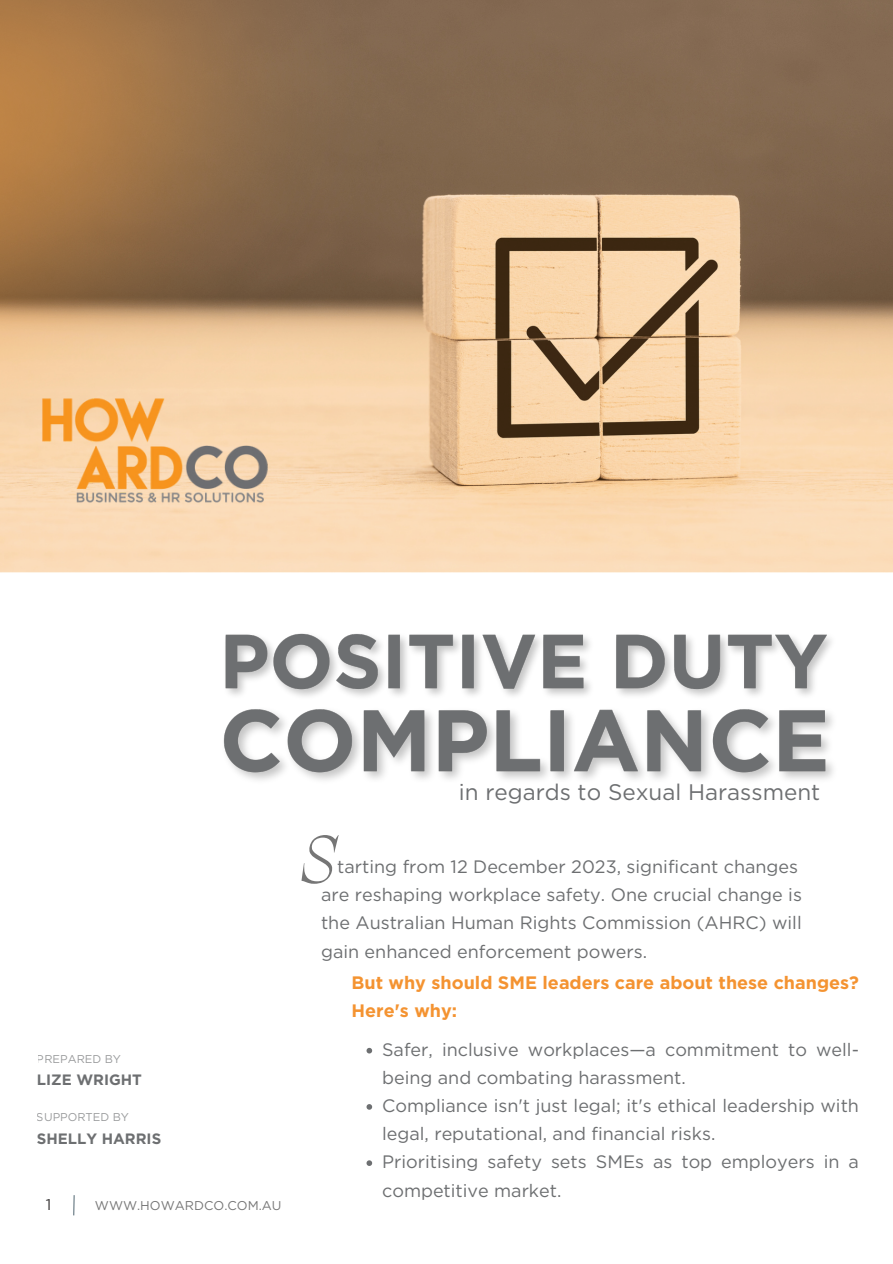
<style>
.page{position:relative;width:893px;height:1264px;background:#fff}
.page>*{position:absolute;margin:0;border:0;box-sizing:border-box;transform-origin:0 0}
.t1{font:italic 200 70.35px "Migra";color:#767676}
.t2{font:22.5px "Gotham";color:#6d6f71}
.t3{font:18px/28px "Gotham";color:#6d6f71}
.t4{font:700 18px/28px "Gotham";color:#f49331}
.t5{font:15.6px "Gotham";color:#3b3939}
.t6{font:700 15px "Gotham";color:#6d6f71}
.t7{font:12.75px "Gotham";color:#767676}
.t8{font:11.25px "Gotham";color:#6d6f71}
</style>
<div class="page">
<img style="left:493px;top:0;width:399px;height:572px">
<hr style="left:73px;top:1195px;width:2px;height:20px;background:#637680">
<img style="left:493px;top:634px;width:339px;height:54px">
<img style="left:223px;top:688px;width:610px;height:92px">
<img style="left:0;top:0;width:493px;height:703px">
<img style="left:37px;top:393px;width:236px;height:116px">
<svg style="left:366px;top:1047px;width:6px;height:6px"></svg>
<svg style="left:366px;top:1104px;width:6px;height:5px"></svg>
<svg style="left:366px;top:1160px;width:6px;height:5px"></svg>
<p class="t8" style="left:37px;top:1051px;width:86px">PREPARED BY</p>
<p class="t6" style="left:37px;top:1070px;width:106px">LIZE WRIGHT</p>
<p class="t8" style="left:37px;top:1110px;width:94px">SUPPORTED BY</p>
<p class="t6" style="left:37px;top:1129px;width:126px">SHELLY HARRIS</p>
<p class="t5" style="left:46px;top:1194px;width:7px">1</p>
<p class="t7" style="left:95px;top:1197px;width:188px">WWW.HOWARDCO.COM.AU</p>
<p class="t2" style="left:459px;top:778px;width:363px">in regards to Sexual Harassment</p>
<p class="t1" style="left:300px;top:826px;width:39px">S</p>
<p class="t3" style="left:321px;top:852px;width:482px;text-indent:16px">tarting from 12 December 2023, significant changes are reshaping workplace safety. One crucial change is the Australian Human Rights Commission (AHRC) will gain enhanced enforcement powers.</p>
<p class="t4" style="left:351px;top:968px;width:509px">But why should SME leaders care about these changes?<br>Here's why:</p>
<p class="t3" style="left:382px;top:1035px;width:478px">Safer, inclusive workplaces—a commitment to well&shy;being and combating harassment.</p>
<p class="t3" style="left:382px;top:1091px;width:478px">Compliance isn't just legal; it's ethical leadership with legal, reputational, and financial risks.</p>
<p class="t3" style="left:382px;top:1147px;width:478px">Prioritising safety sets SMEs as top employers in a competitive market.</p>
</div>
